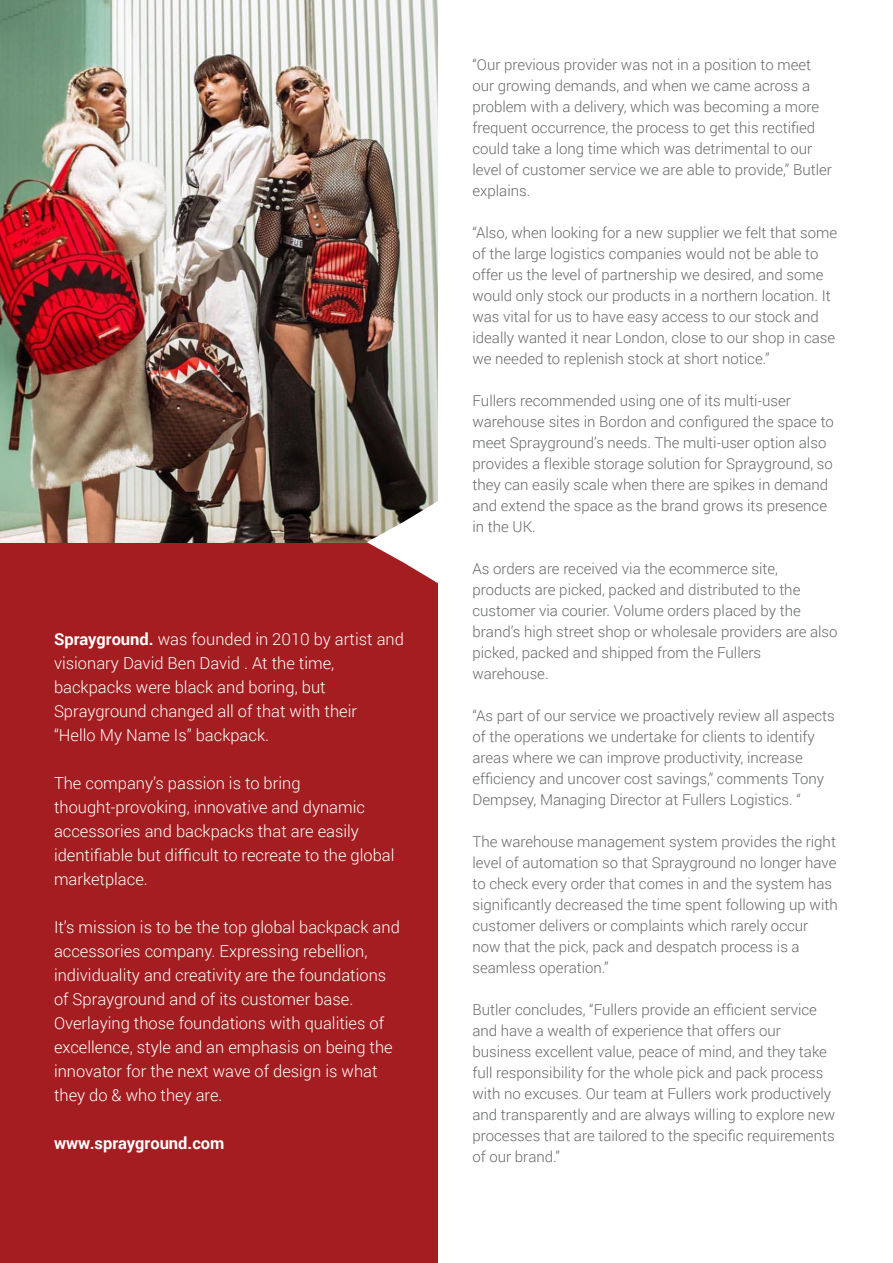
<style>
.page{position:relative;width:893px;height:1263px;background:#fff}
.page>*{position:absolute;margin:0;border:0;box-sizing:border-box;transform-origin:0 0}
.Body_Copy_8pt{font:300 16.5px/24px "Roboto";color:#fff}
.Body_Copy_8pt-2{font:700 16.5px "Roboto";color:#fff}
.Body_Copy_10pt{font:300 15px/21px "Roboto";color:#666868}
.s1{font-weight:700}
</style>
<div class="page">
<div style="left:0;top:0;width:437px;height:1263px;background:#a41d20"></div>
<img style="left:0;top:0;width:437px;height:542px">
<svg style="left:367px;top:500px;width:71px;height:84px"></svg>
<p class="Body_Copy_8pt" style="left:54px;top:626px;width:351px"><span class="s1">Sprayground.</span> was founded in 2010 by artist and visionary David Ben David . At the time, backpacks were black and boring, but Sprayground changed all of that with their<br>“Hello My Name Is” backpack.</p>
<p class="Body_Copy_8pt" style="left:54px;top:770px;width:342px">The company’s passion is to bring thought-provoking, innovative and dynamic accessories and backpacks that are easily identifiable but difficult to recreate to the global marketplace.</p>
<p class="Body_Copy_8pt" style="left:54px;top:914px;width:347px">It’s mission is to be the top global backpack and accessories company. Expressing rebellion, individuality and creativity are the foundations of Sprayground and of its customer base.<br>Overlaying those foundations with qualities of excellence, style and an emphasis on being the innovator for the next wave of design is what they do &amp; who they are.</p>
<p class="Body_Copy_8pt-2" style="left:54px;top:1131px;width:172px">www.sprayground.com</p>
<p class="Body_Copy_10pt" style="left:472px;top:53px;width:361px">“Our previous provider was not in a position to meet our growing demands, and when we came across a problem with a delivery, which was becoming a more frequent occurrence, the process to get this rectified could take a long time which was detrimental to our level of customer service we are able to provide,” Butler explains.</p>
<p class="Body_Copy_10pt" style="left:472px;top:221px;width:366px">“Also, when looking for a new supplier we felt that some of the large logistics companies would not be able to offer us the level of partnership we desired, and some would only stock our products in a northern location. It was vital for us to have easy access to our stock and ideally wanted it near London, close to our shop in case we needed to replenish stock at short notice.”</p>
<p class="Body_Copy_10pt" style="left:472px;top:389px;width:363px">Fullers recommended using one of its multi-user warehouse sites in Bordon and configured the space to meet Sprayground’s needs. The multi-user option also provides a flexible storage solution for Sprayground, so they can easily scale when there are spikes in demand and extend the space as the brand grows its presence in the UK.</p>
<p class="Body_Copy_10pt" style="left:472px;top:557px;width:367px">As orders are received via the ecommerce site, products are picked, packed and distributed to the customer via courier. Volume orders placed by the brand’s high street shop or wholesale providers are also picked, packed and shipped from the Fullers warehouse.</p>
<p class="Body_Copy_10pt" style="left:472px;top:704px;width:364px">“As part of our service we proactively review all aspects of the operations we undertake for clients to identify areas where we can improve productivity, increase efficiency and uncover cost savings,” comments Tony Dempsey, Managing Director at Fullers Logistics. “</p>
<p class="Body_Copy_10pt" style="left:472px;top:830px;width:367px">The warehouse management system provides the right level of automation so that Sprayground no longer have to check every order that comes in and the system has significantly decreased the time spent following up with customer delivers or complaints which rarely occur now that the pick, pack and despatch process is a seamless operation.”</p>
<p class="Body_Copy_10pt" style="left:472px;top:998px;width:364px">Butler concludes, “Fullers provide an efficient service and have a wealth of experience that offers our business excellent value, peace of mind, and they take full responsibility for the whole pick and pack process with no excuses. Our team at Fullers work productively and transparently and are always willing to explore new processes that are tailored to the specific requirements of our brand.”</p>
</div>
